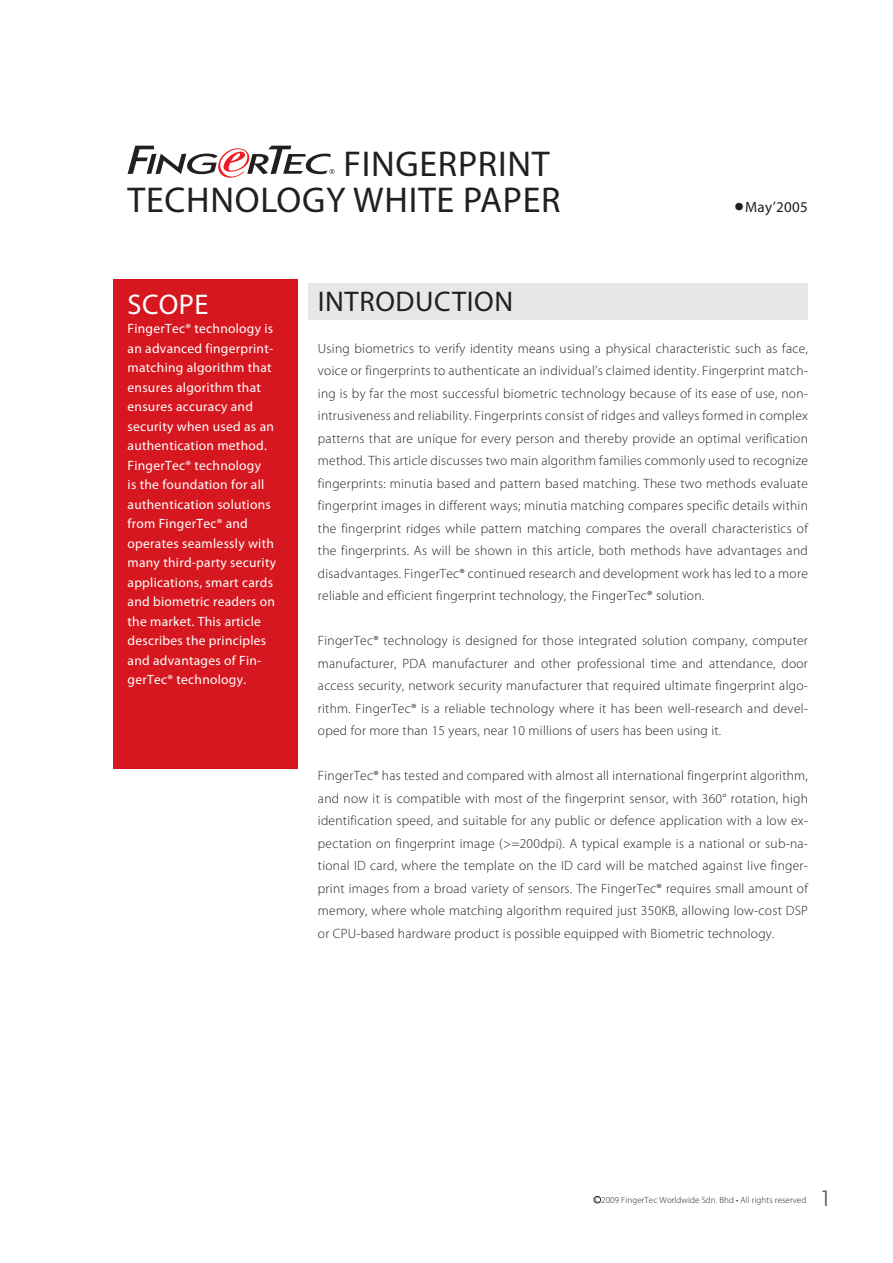
<style>
.page{position:relative;width:893px;height:1263px;background:#fff}
.page>*{position:absolute;margin:0;border:0;box-sizing:border-box;transform-origin:0 0}
.t1{font:36px "Myriad Pro";letter-spacing:.02em;color:#231f20}
.t2{font:28.5px "Myriad Pro";letter-spacing:.02em;color:#231f20}
.t3{font:28.5px "Myriad Pro";letter-spacing:.02em;color:#fff}
.t4{font:15px "Myriad Pro";letter-spacing:.02em;color:#231f20}
.t5{font:300 13.5px/22.5px "Myriad Pro";letter-spacing:.02em;color:#231f20;text-align:justify}
.t6{font:13.5px/19.5px "Myriad Pro";letter-spacing:.02em;color:#fff}
.t7{font:300 9px "Myriad Pro";letter-spacing:.01em;color:#231f20}
.s1{font-size:36px}
</style>
<div class="page">
<div style="left:594px;top:1196px;width:7px;height:7px;border:1px solid #231f20;border-radius:50%"></div>
<div style="left:308px;top:283px;width:500px;height:37px;background:#e6e7e9"></div>
<div style="left:113px;top:280px;width:185px;height:489px;background:#d7171f"></div>
<svg style="left:128px;top:146px;width:206px;height:32px"></svg>
<p class="t1" style="left:344px;top:141px;width:208px">FINGERPRINT</p>
<p class="t1" style="left:128px;top:177px;width:434px">TECHNOLOGY WHITE PAPER</p>
<p class="t4" style="left:734px;top:197px;width:75px"><span class="s1">•</span>May’2005</p>
<p class="t3" style="left:128px;top:287px;width:83px">SCOPE</p>
<p class="t6" style="left:128px;top:319px;width:150px">FingerTec® technology is an advanced fingerprint&shy;matching algorithm that ensures algorithm that ensures accuracy and security when used as an authentication method.<br>FingerTec® technology<br>is the foundation for all authentication solutions from FingerTec® and operates seamlessly with many third-party security applications, smart cards and biometric readers on the market. This article describes the principles and advantages of Fin&shy;gerTec® technology.</p>
<p class="t2" style="left:318px;top:283px;width:197px">INTRODUCTION</p>
<p class="t5" style="left:318px;top:337px;width:492px">Using biometrics to verify identity means using a physical characteristic such as face, voice or fingerprints to authenticate an individual’s claimed identity. Fingerprint match&shy;ing is by far the most successful biometric technology because of its ease of use, non&shy;intrusiveness and reliability. Fingerprints consist of ridges and valleys formed in complex patterns that are unique for every person and thereby provide an optimal verification method. This article discusses two main algorithm families commonly used to recognize fingerprints: minutia based and pattern based matching. These two methods evaluate fingerprint images in different ways; minutia matching compares specific details within the fingerprint ridges while pattern matching compares the overall characteristics of the fingerprints. As will be shown in this article, both methods have advantages and disadvantages. FingerTec® continued research and development work has led to a more reliable and efficient fingerprint technology, the FingerTec® solution.</p>
<p class="t5" style="left:318px;top:629px;width:491px">FingerTec® technology is designed for those integrated solution company, computer manufacturer, PDA manufacturer and other professional time and attendance, door access security, network security manufacturer that required ultimate fingerprint algo&shy;rithm. FingerTec® is a reliable technology where it has been well-research and devel&shy;oped for more than 15 years, near 10 millions of users has been using it.</p>
<p class="t5" style="left:318px;top:764px;width:492px">FingerTec® has tested and compared with almost all international fingerprint algorithm, and now it is compatible with most of the fingerprint sensor, with 360° rotation, high identification speed, and suitable for any public or defence application with a low ex&shy;pectation on fingerprint image (&gt;=200dpi). A typical example is a national or sub-na&shy;tional ID card, where the template on the ID card will be matched against live finger&shy;print images from a broad variety of sensors. The FingerTec® requires small amount of memory, where whole matching algorithm required just 350KB, allowing low-cost DSP or CPU-based hardware product is possible equipped with Biometric technology.</p>
<p class="t7" style="left:595px;top:1193px;width:6px">c</p>
<p class="t7" style="left:601px;top:1195px;width:206px">2009 FingerTec Worldwide Sdn. Bhd • All rights reserved</p>
</div>
